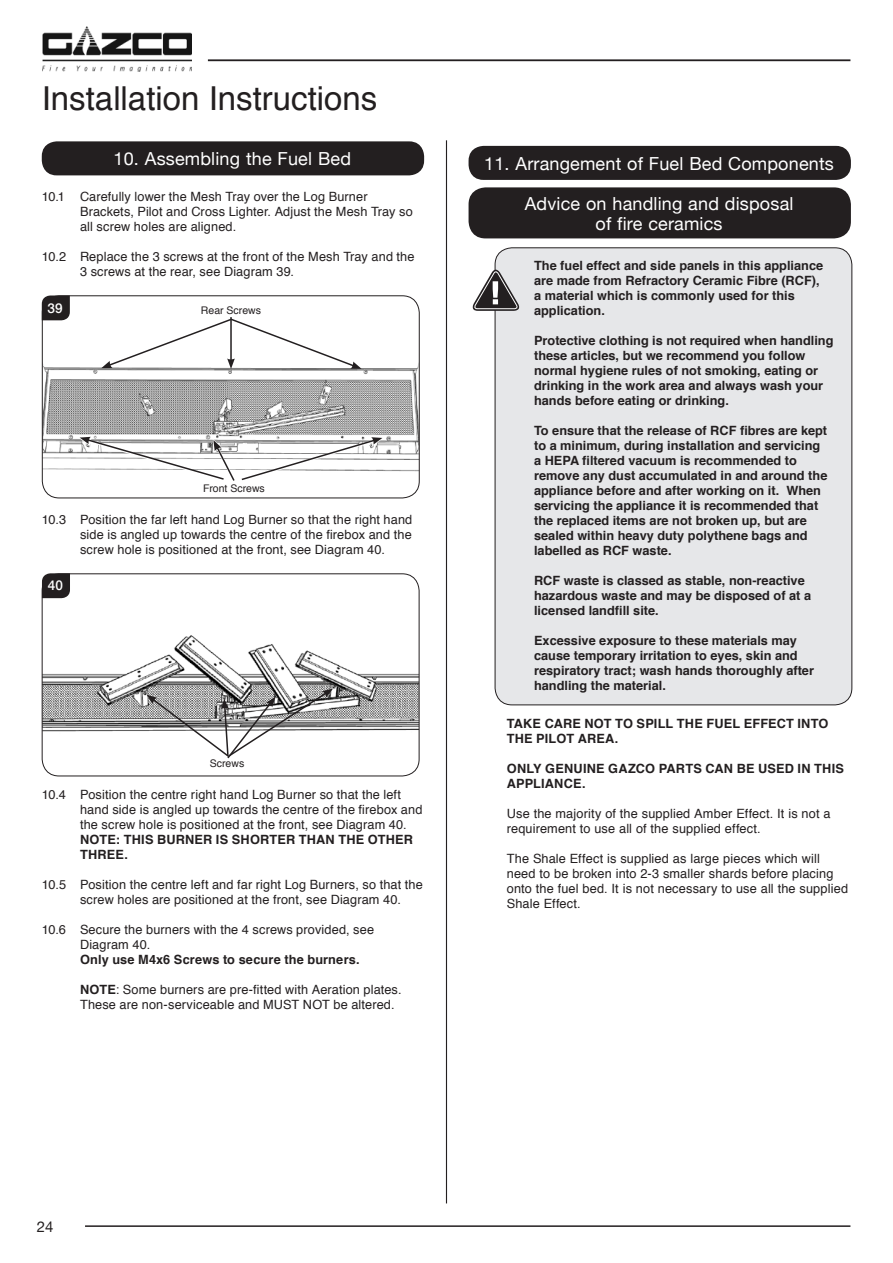
<style>
.page{position:relative;width:893px;height:1263px;background:#fff}
.page>*{position:absolute;margin:0;border:0;box-sizing:border-box;transform-origin:0 0}
.t1{font:33px "Helvetica";color:#231f20}
.t2{font:18px/19.2px "Helvetica Neue";letter-spacing:.01em;color:#fff;text-align:center}
.t3{font:15px "Helvetica Neue";color:#231f20}
.t4{font:500 13.5px "Helvetica Neue";color:#fff}
.t5{font:700 12.75px/15px "Helvetica";color:#231f20}
.t6{font:12.75px/15px "Helvetica";letter-spacing:.01em;color:#231f20}
.t7{font:10.5px "Helvetica";color:#231f20}
.s1{font-weight:700}
</style>
<div class="page">
<hr style="left:85px;top:1225px;width:765px;height:2px;background:#231f20">
<hr style="left:446px;top:140px;width:1px;height:1063px;background:#231f20">
<hr style="left:208px;top:59px;width:642px;height:2px;background:#231f20">
<img style="left:42px;top:26px;width:149px;height:46px">
<div style="left:42px;top:141px;width:382px;height:34px;background:#231f20;border-radius:15px"></div>
<img style="left:42px;top:366px;width:377px;height:132px">
<div style="left:42px;top:295px;width:378px;height:203px;border:1px solid #231f20;border-radius:17px"></div>
<svg style="left:42px;top:295px;width:28px;height:25px"></svg>
<svg style="left:101px;top:317px;width:261px;height:52px"></svg>
<svg style="left:79px;top:437px;width:304px;height:45px"></svg>
<img style="left:44px;top:598px;width:373px;height:134px">
<div style="left:42px;top:573px;width:377px;height:203px;border:1px solid #231f20;border-radius:17px"></div>
<svg style="left:42px;top:573px;width:28px;height:25px"></svg>
<svg style="left:146px;top:689px;width:187px;height:70px"></svg>
<div style="left:469px;top:146px;width:382px;height:34px;background:#231f20;border-radius:15px"></div>
<div style="left:469px;top:187px;width:382px;height:51px;background:#231f20;border-radius:17px"></div>
<div style="left:495px;top:248px;width:357px;height:457px;background:#e6e7e9;border-radius:17px"></div>
<svg style="left:472px;top:265px;width:48px;height:46px"></svg>
<h1 class="t1" style="left:42px;top:73px;width:337px">Installation Instructions</h1>
<h2 class="t2" style="left:114px;top:148px;width:239px">10. Assembling the Fuel Bed</h2>
<p class="t6" style="left:80px;top:190px;width:334px;text-indent:-38px">10.1 Carefully lower the Mesh Tray over the Log Burner<br>Brackets, Pilot and Cross Lighter. Adjust the Mesh Tray so all screw holes are aligned.</p>
<p class="t6" style="left:80px;top:250px;width:336px;text-indent:-38px">10.2 Replace the 3 screws at the front of the Mesh Tray and the<br>3 screws at the rear, see Diagram 39.</p>
<p class="t4" style="left:48px;top:297px;width:17px">39</p>
<p class="t7" style="left:201px;top:302px;width:62px">Rear Screws</p>
<p class="t7" style="left:203px;top:480px;width:63px">Front Screws</p>
<p class="t6" style="left:80px;top:513px;width:334px;text-align:justify;text-indent:-38px">10.3 Position the far left hand Log Burner so that the right hand side is angled up towards the centre of the firebox and the screw hole is positioned at the front, see Diagram 40.</p>
<p class="t4" style="left:48px;top:574px;width:17px">40</p>
<p class="t7" style="left:210px;top:755px;width:36px">Screws</p>
<p class="t6" style="left:80px;top:788px;width:344px;text-indent:-38px">10.4 Position the centre right hand Log Burner so that the left hand side is angled up towards the centre of the firebox and the screw hole is positioned at the front, see Diagram 40.</p>
<p class="t5" style="left:80px;top:832px;width:335px">NOTE: THIS BURNER IS SHORTER THAN THE OTHER<br>THREE.</p>
<p class="t6" style="left:80px;top:878px;width:344px;text-indent:-38px">10.5 Position the centre left and far right Log Burners, so that the screw holes are positioned at the front, see Diagram 40.</p>
<p class="t6" style="left:80px;top:923px;width:296px;text-indent:-38px">10.6 Secure the burners with the 4 screws provided, see<br>Diagram 40.</p>
<p class="t5" style="left:80px;top:952px;width:281px">Only use M4x6 Screws to secure the burners.</p>
<p class="t6" style="left:80px;top:983px;width:323px"><span class="s1">NOTE</span>: Some burners are pre-fitted with Aeration plates.<br>These are non-serviceable and MUST NOT be altered.</p>
<h2 class="t2" style="left:484px;top:153px;width:351px">11. Arrangement of Fuel Bed Components</h2>
<h2 class="t2" style="left:525px;top:193px;width:270px">Advice on handling and disposal of fire ceramics</h2>
<p class="t5" style="left:534px;top:259px;width:291px">The fuel effect and side panels in this appliance are made from Refractory Ceramic Fibre (RCF), a material which is commonly used for this application.</p>
<p class="t5" style="left:534px;top:334px;width:301px">Protective clothing is not required when handling these articles, but we recommend you follow normal hygiene rules of not smoking, eating or drinking in the work area and always wash your hands before eating or drinking.</p>
<p class="t5" style="left:534px;top:424px;width:295px">To ensure that the release of RCF fibres are kept to a minimum, during installation and servicing a HEPA filtered vacuum is recommended to remove any dust accumulated in and around the appliance before and after working on it. When servicing the appliance it is recommended that the replaced items are not broken up, but are sealed within heavy duty polythene bags and labelled as RCF waste.</p>
<p class="t5" style="left:534px;top:573px;width:279px">RCF waste is classed as stable, non-reactive hazardous waste and may be disposed of at a licensed landfill site.</p>
<p class="t5" style="left:534px;top:633px;width:281px">Excessive exposure to these materials may cause temporary irritation to eyes, skin and respiratory tract; wash hands thoroughly after handling the material.</p>
<p class="t5" style="left:507px;top:716px;width:323px">TAKE CARE NOT TO SPILL THE FUEL EFFECT INTO<br>THE PILOT AREA.</p>
<p class="t5" style="left:507px;top:761px;width:339px">ONLY GENUINE GAZCO PARTS CAN BE USED IN THIS<br>APPLIANCE.</p>
<p class="t6" style="left:507px;top:807px;width:325px">Use the majority of the supplied Amber Effect. It is not a requirement to use all of the supplied effect.</p>
<p class="t6" style="left:507px;top:852px;width:343px">The Shale Effect is supplied as large pieces which will need to be broken into 2-3 smaller shards before placing onto the fuel bed. It is not necessary to use all the supplied Shale Effect.</p>
<p class="t3" style="left:37px;top:1214px;width:18px">24</p>
</div>
